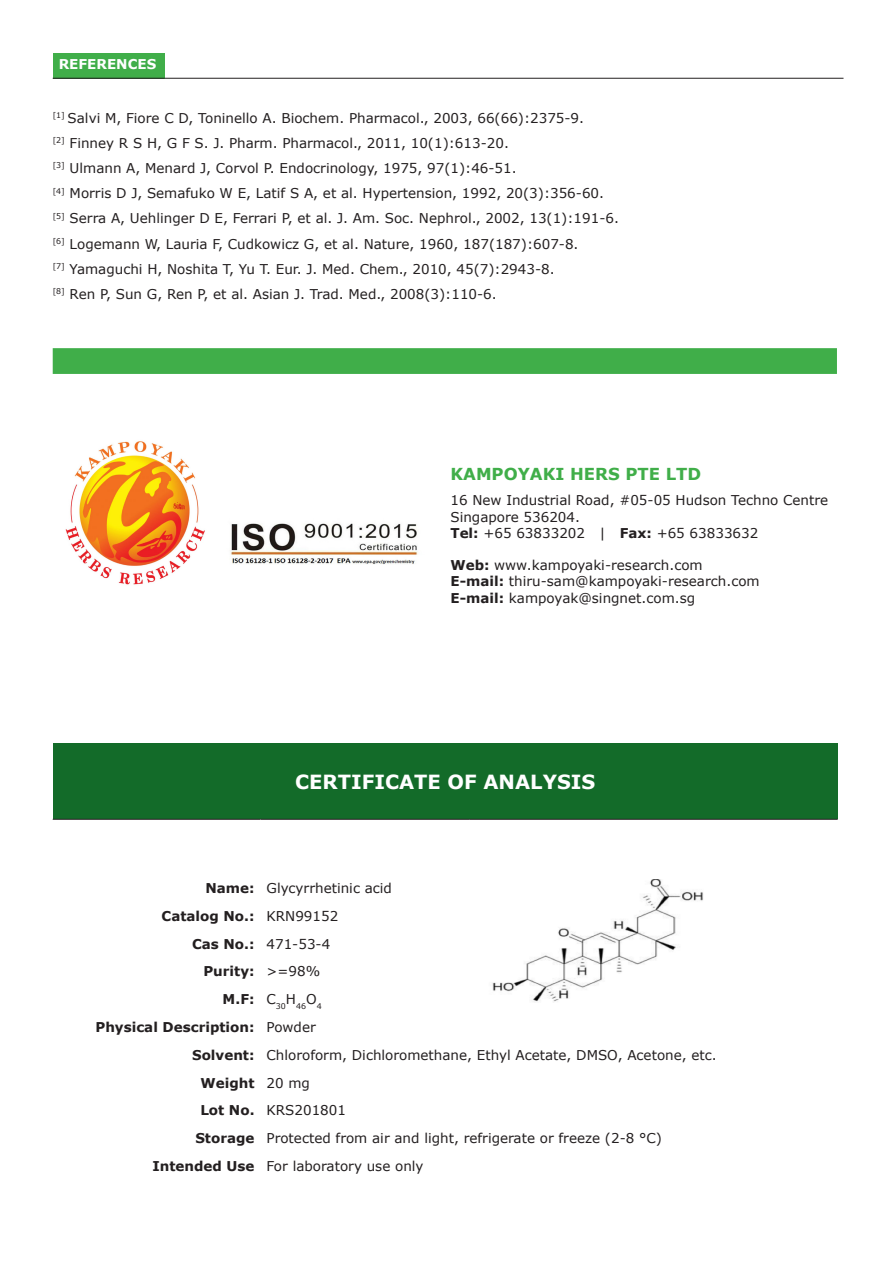
<style>
.page{position:relative;width:893px;height:1263px;background:#fff}
.page>*{position:absolute;margin:0;border:0;box-sizing:border-box;transform-origin:0 0}
.t1{font:700 19.5px "Verdana";color:#fff}
.t2{font:700 16.5px "Verdana";color:#40ae49}
.t3{font:13.5px "Verdana";color:#231f20}
.t4{font:700 13.5px "Verdana";color:#231f20}
.t5{font:700 13.5px "Verdana";color:#fff}
.t6{font:7.8px "Verdana";color:#231f20}
.s1{font-weight:700}
</style>
<div class="page">
<div style="left:53px;top:53px;width:112px;height:25px;background:#40ae49"></div>
<hr style="left:53px;top:78px;width:112px;height:1px;background:#231f20">
<hr style="left:165px;top:78px;width:678px;height:1px;background:#231f20">
<svg style="left:53px;top:348px;width:784px;height:26px"></svg>
<img style="left:65px;top:441px;width:140px;height:144px">
<img style="left:230px;top:523px;width:188px;height:41px">
<div style="left:53px;top:743px;width:785px;height:76px;background:#136b29"></div>
<hr style="left:53px;top:819px;width:208px;height:1px;background:#231f20">
<hr style="left:261px;top:819px;width:208px;height:1px;background:#231f20">
<hr style="left:469px;top:819px;width:369px;height:1px;background:#231f20">
<img style="left:492px;top:879px;width:211px;height:123px">
<p class="t5" style="left:59px;top:56px;width:99px">REFERENCES</p>
<p class="t3" style="left:53px;top:109px;width:533px"><sup>[1]</sup> Salvi M, Fiore C D, Toninello A. Biochem. Pharmacol., 2003, 66(66):2375-9.</p>
<p class="t3" style="left:53px;top:134px;width:458px"><sup>[2]</sup> Finney R S H, G F S. J. Pharm. Pharmacol., 2011, 10(1):613-20.</p>
<p class="t3" style="left:53px;top:159px;width:465px"><sup>[3]</sup> Ulmann A, Menard J, Corvol P. Endocrinology, 1975, 97(1):46-51.</p>
<p class="t3" style="left:53px;top:185px;width:553px"><sup>[4]</sup> Morris D J, Semafuko W E, Latif S A, et al. Hypertension, 1992, 20(3):356-60.</p>
<p class="t3" style="left:53px;top:210px;width:568px"><sup>[5]</sup> Serra A, Uehlinger D E, Ferrari P, et al. J. Am. Soc. Nephrol., 2002, 13(1):191-6.</p>
<p class="t3" style="left:53px;top:235px;width:527px"><sup>[6]</sup> Logemann W, Lauria F, Cudkowicz G, et al. Nature, 1960, 187(187):607-8.</p>
<p class="t3" style="left:53px;top:260px;width:503px"><sup>[7]</sup> Yamaguchi H, Noshita T, Yu T. Eur. J. Med. Chem., 2010, 45(7):2943-8.</p>
<p class="t3" style="left:53px;top:285px;width:446px"><sup>[8]</sup> Ren P, Sun G, Ren P, et al. Asian J. Trad. Med., 2008(3):110-6.</p>
<p class="t2" style="left:450px;top:463px;width:252px">KAMPOYAKI HERS PTE LTD</p>
<p class="t3" style="left:450px;top:492px;width:379px">16 New Industrial Road, #05-05 Hudson Techno Centre</p>
<p class="t3" style="left:450px;top:508px;width:131px">Singapore 536204.</p>
<p class="t3" style="left:450px;top:524px;width:309px"><span class="s1">Tel:</span> +65 63833202 | <span class="s1">Fax:</span> +65 63833632</p>
<p class="t3" style="left:450px;top:557px;width:254px"><span class="s1">Web:</span> www.kampoyaki-research.com</p>
<p class="t3" style="left:450px;top:573px;width:311px"><span class="s1">E-mail:</span> thiru-sam@kampoyaki-research.com</p>
<p class="t3" style="left:450px;top:589px;width:246px"><span class="s1">E-mail:</span> kampoyak@singnet.com.sg</p>
<p class="t1" style="left:295px;top:769px;width:302px">CERTIFICATE OF ANALYSIS</p>
<p class="t4" style="left:205px;top:879px;width:51px">Name:</p>
<p class="t3" style="left:267px;top:879px;width:127px">Glycyrrhetinic acid</p>
<p class="t4" style="left:162px;top:907px;width:94px">Catalog No.:</p>
<p class="t3" style="left:267px;top:907px;width:73px">KRN99152</p>
<p class="t4" style="left:192px;top:935px;width:64px">Cas No.:</p>
<p class="t3" style="left:267px;top:935px;width:65px">471-53-4</p>
<p class="t4" style="left:203px;top:963px;width:53px">Purity:</p>
<p class="t3" style="left:267px;top:963px;width:55px">&gt;=98%</p>
<p class="t4" style="left:223px;top:990px;width:33px">M.F:</p>
<p class="t6" style="left:267px;top:1001px;width:57px"><sup>C</sup>30<sup>H</sup>46<sup>O</sup>4</p>
<p class="t4" style="left:95px;top:1018px;width:161px">Physical Description:</p>
<p class="t3" style="left:267px;top:1018px;width:51px">Powder</p>
<p class="t4" style="left:192px;top:1046px;width:64px">Solvent:</p>
<p class="t3" style="left:267px;top:1046px;width:452px">Chloroform, Dichloromethane, Ethyl Acetate, DMSO, Acetone, etc.</p>
<p class="t4" style="left:201px;top:1074px;width:56px">Weight</p>
<p class="t3" style="left:267px;top:1074px;width:45px">20 mg</p>
<p class="t4" style="left:200px;top:1102px;width:56px">Lot No.</p>
<p class="t3" style="left:267px;top:1102px;width:81px">KRS201801</p>
<p class="t4" style="left:195px;top:1129px;width:61px">Storage</p>
<p class="t3" style="left:267px;top:1130px;width:397px">Protected from air and light, refrigerate or freeze (2-8 °C)</p>
<p class="t4" style="left:152px;top:1157px;width:104px">Intended Use</p>
<p class="t3" style="left:267px;top:1157px;width:159px">For laboratory use only</p>
</div>
